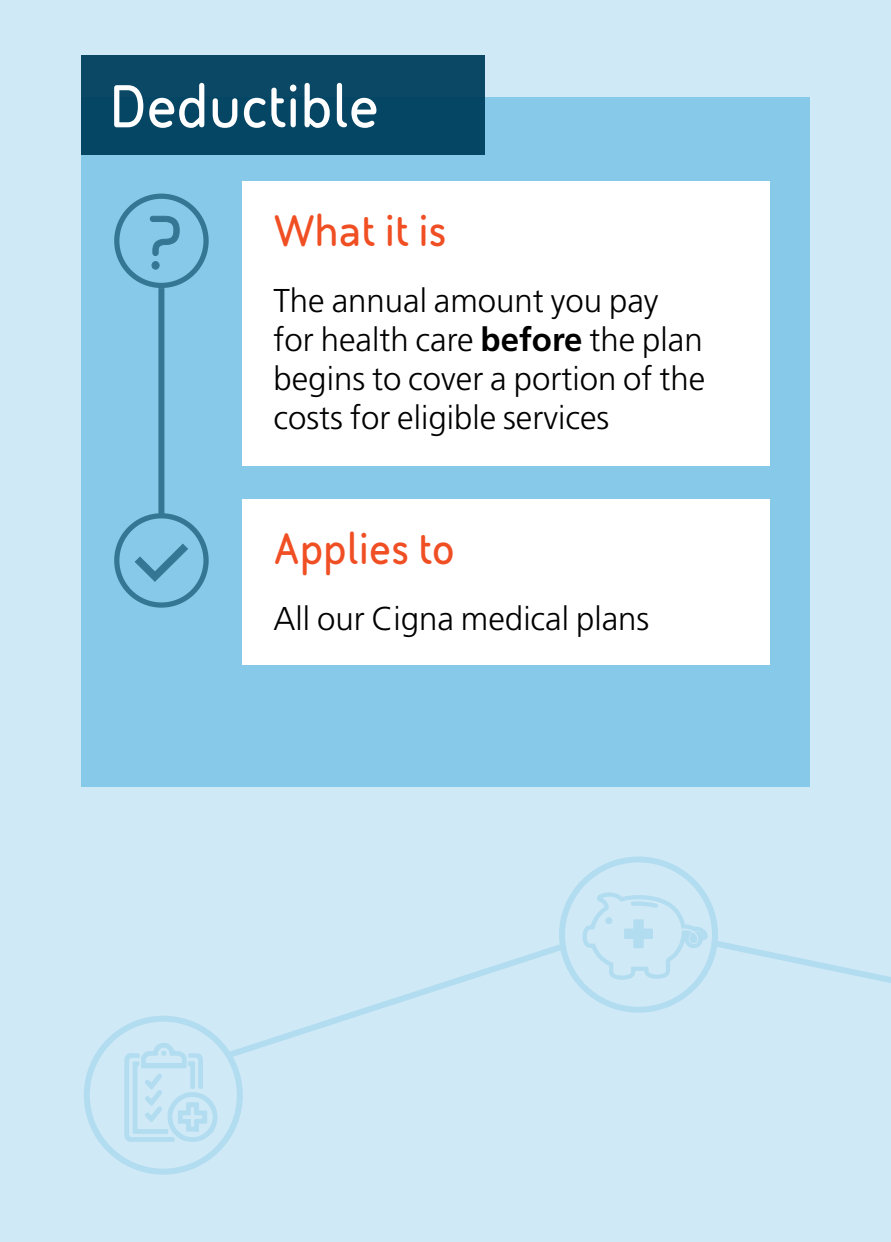
<style>
.page{position:relative;width:891px;height:1242px;background:#cfe9f6}
.page>*{position:absolute;margin:0;border:0;box-sizing:border-box;transform-origin:0 0}
.H1-New{font:800 61.5px "BAE Systems";color:#fff}
.Header_2_Orange__Pag{font:800 45px "BAE Systems";color:#f04e23}
._4_Panel_White_Box{font:300 33px/39px "Frutiger LT Std";color:#000}
.s1{font-weight:700}
</style>
<div class="page">
<div style="left:81px;top:97px;width:729px;height:689px;background:#86c9e8"></div>
<div style="left:242px;top:181px;width:528px;height:285px;background:#fff"></div>
<div style="left:242px;top:499px;width:528px;height:166px;background:#fff"></div>
<div style="left:81px;top:55px;width:404px;height:99px;background:#064665"></div>
<svg style="left:84px;top:857px;width:807px;height:318px"></svg>
<div style="left:114px;top:194px;width:95px;height:94px;border:5px solid #00405e;border-radius:50%"></div>
<svg style="left:149px;top:216px;width:31px;height:54px"></svg>
<div style="left:114px;top:513px;width:95px;height:95px;border:5px solid #00405e;border-radius:50%"></div>
<svg style="left:135px;top:543px;width:53px;height:39px"></svg>
<div style="left:158px;top:288px;width:6px;height:228px;background:#357695"></div>
<p class="H1-New" style="left:108px;top:63px;width:272px">Deductible</p>
<p class="Header_2_Orange__Pag" style="left:273px;top:198px;width:175px">What it is</p>
<p class="_4_Panel_White_Box" style="left:273px;top:281px;width:433px">The annual amount you pay for health care <span class="s1">before</span> the plan begins to cover a portion of the costs for eligible services</p>
<p class="Header_2_Orange__Pag" style="left:273px;top:516px;width:183px">Applies to</p>
<p class="_4_Panel_White_Box" style="left:273px;top:599px;width:377px">All our Cigna medical plans</p>
</div>
